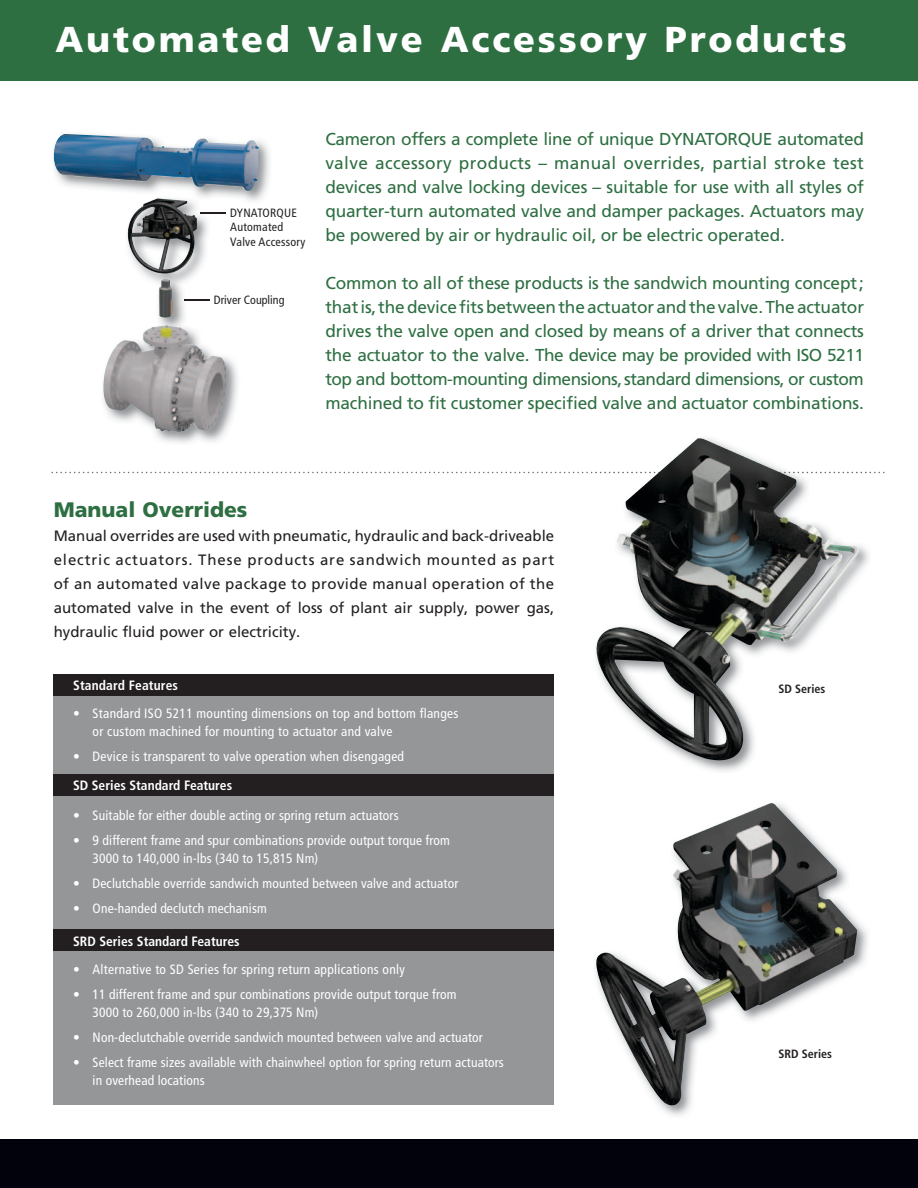
<style>
.page{position:relative;width:918px;height:1188px;background:#fff}
.page>*{position:absolute;margin:0;border:0;box-sizing:border-box;transform-origin:0 0}
.t1{font:900 36px "Frutiger LT Std";letter-spacing:.08em;color:#fff}
.t2{font:900 21px "Frutiger LT Std";color:#2e6f42}
.t3{font:17.25px/24px "Frutiger LT Std";letter-spacing:-.01em;color:#2e6f42;text-align:justify}
.t4{font:15px/24px "Frutiger LT Std";color:#231f20;text-align:justify}
.t5{font:condensed 13.5px/18px "Frutiger LT Std";letter-spacing:.01em;color:#fff}
.t6{font:700 condensed 13.5px "Frutiger LT Std";color:#fff}
.t7{font:condensed 12px/14.4px "Frutiger LT Std";letter-spacing:.02em;color:#231f20}
.t8{font:700 condensed 12px "Frutiger LT Std";color:#231f20}
.t9{font:condensed 12px "Frutiger LT Std";color:#231f20}
</style>
<div class="page">
<div style="left:0;top:0;width:918px;height:81px;background:#2e6f42"></div>
<div style="left:54px;top:695px;width:500px;height:410px;background:#949698"></div>
<svg style="left:51px;top:472px;width:834px;height:1px"></svg>
<div style="left:54px;top:674px;width:500px;height:21px;background:#231f20"></div>
<div style="left:54px;top:775px;width:500px;height:21px;background:#231f20"></div>
<div style="left:54px;top:930px;width:500px;height:21px;background:#231f20"></div>
<img style="left:156px;top:141px;width:114px;height:302px">
<img style="left:53px;top:134px;width:207px;height:299px">
<svg style="left:201px;top:212px;width:25px;height:1px"></svg>
<hr style="left:184px;top:299px;width:25px;height:2px;background:#231f20">
<img style="left:687px;top:471px;width:184px;height:301px">
<img style="left:590px;top:438px;width:270px;height:322px">
<img style="left:661px;top:920px;width:207px;height:196px">
<img style="left:595px;top:803px;width:262px;height:305px">
<div style="left:0;top:1139px;width:918px;height:49px;background:#01020b"></div>
<h1 class="t1" style="left:55px;top:18px;width:793px">Automated Valve Accessory Products</h1>
<p class="t7" style="left:230px;top:206px;width:76px">DYNATORQUE<br>Automated<br>Valve Accessory</p>
<p class="t9" style="left:214px;top:293px;width:72px">Driver Coupling</p>
<p class="t3" style="left:325px;top:127px;width:540px">Cameron offers a complete line of unique DYNATORQUE automated valve accessory products – manual overrides, partial stroke test devices and valve locking devices – suitable for use with all styles of quarter-turn automated valve and damper packages. Actuators may be powered by air or hydraulic oil, or be electric operated.</p>
<p class="t3" style="left:325px;top:271px;width:540px">Common to all of these products is the sandwich mounting concept; that is, the device fits between the actuator and the valve. The actuator drives the valve open and closed by means of a driver that connects the actuator to the valve. The device may be provided with ISO 5211 top and bottom-mounting dimensions, standard dimensions, or custom machined to fit customer specified valve and actuator combinations.</p>
<h2 class="t2" style="left:54px;top:497px;width:195px">Manual Overrides</h2>
<p class="t4" style="left:54px;top:524px;width:502px">Manual overrides are used with pneumatic, hydraulic and back-driveable electric actuators. These products are sandwich mounted as part of an automated valve package to provide manual operation of the automated valve in the event of loss of plant air supply, power gas, hydraulic fluid power or electricity.</p>
<p class="t6" style="left:73px;top:677px;width:106px">Standard Features</p>
<p class="t5" style="left:93px;top:705px;width:367px;text-indent:-19px">• Standard ISO 5211 mounting dimensions on top and bottom flanges or custom machined for mounting to actuator and valve</p>
<p class="t5" style="left:73px;top:748px;width:332px">• Device is transparent to valve operation when disengaged</p>
<p class="t6" style="left:73px;top:778px;width:161px">SD Series Standard Features</p>
<p class="t5" style="left:73px;top:807px;width:327px">• Suitable for either double acting or spring return actuators</p>
<p class="t5" style="left:93px;top:832px;width:359px;text-indent:-19px">• 9 different frame and spur combinations provide output torque from<br>3000 to 140,000 in-lbs (340 to 15,815 Nm)</p>
<p class="t5" style="left:73px;top:875px;width:387px">• Declutchable override sandwich mounted between valve and actuator</p>
<p class="t5" style="left:73px;top:900px;width:195px">• One-handed declutch mechanism</p>
<p class="t6" style="left:73px;top:933px;width:168px">SRD Series Standard Features</p>
<p class="t5" style="left:73px;top:960px;width:333px">• Alternative to SD Series for spring return applications only</p>
<p class="t5" style="left:93px;top:985px;width:365px;text-indent:-19px">• 11 different frame and spur combinations provide output torque from<br>3000 to 260,000 in-lbs (340 to 29,375 Nm)</p>
<p class="t5" style="left:73px;top:1028px;width:411px">• Non-declutchable override sandwich mounted between valve and actuator</p>
<p class="t5" style="left:93px;top:1053px;width:413px;text-indent:-19px">• Select frame sizes available with chainwheel option for spring return actuators in overhead locations</p>
<p class="t8" style="left:778px;top:682px;width:48px">SD Series</p>
<p class="t8" style="left:778px;top:1047px;width:55px">SRD Series</p>
</div>
